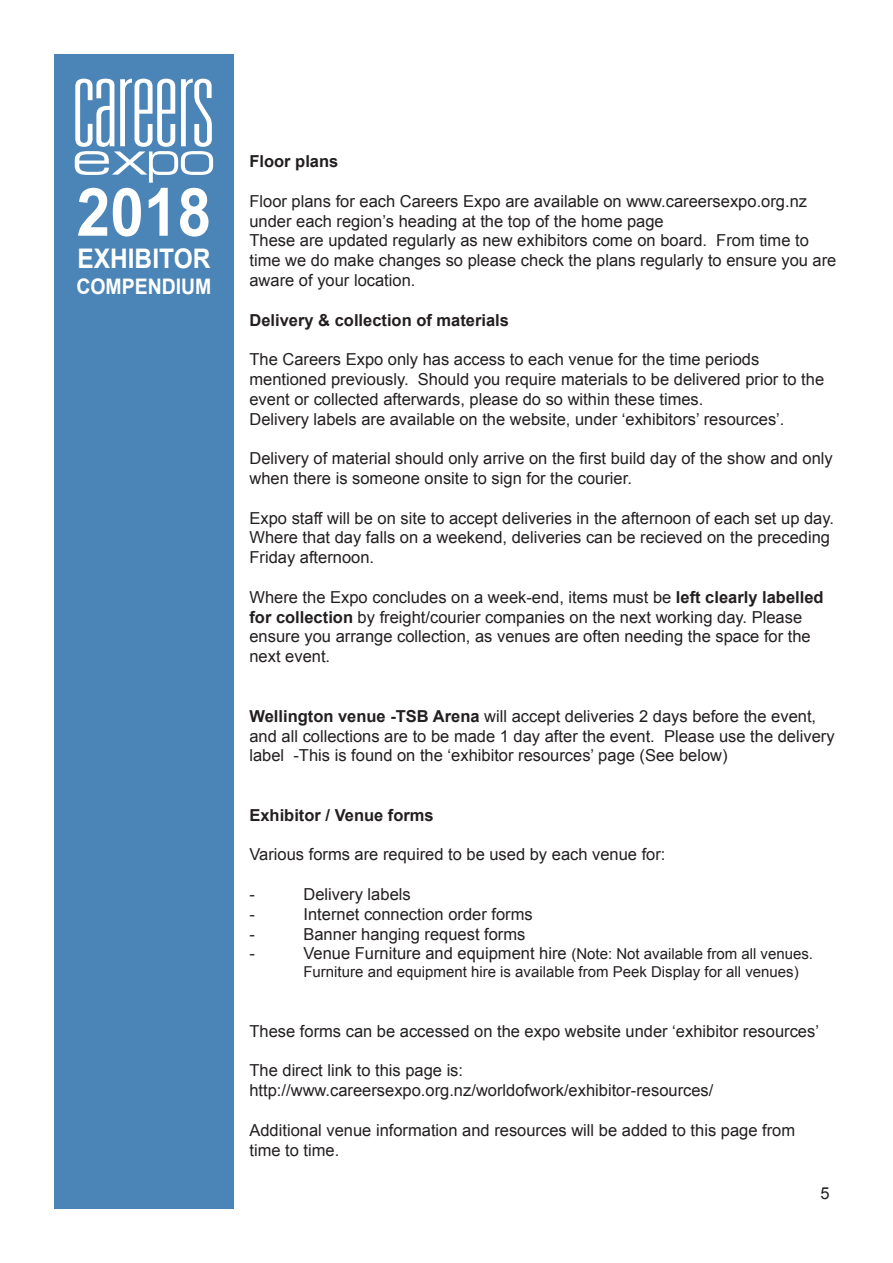
<style>
.page{position:relative;width:893px;height:1263px;background:#fff}
.page>*{position:absolute;margin:0;border:0;box-sizing:border-box;transform-origin:0 0}
.t1{font:700 66.75px "Arial";color:#fff;scale:.91 1}
.t2{font:700 27px "Arial";color:#fff;scale:.91 1}
.t3{font:700 21.45px "Arial";color:#fff;scale:.91 1}
.t4{font:16.5px/19.8px "Arial";color:#231f20}
.t5{font:700 16.5px "Arial";color:#231f20}
.t6{font:15px/18px "Arial";color:#231f20}
.s1{font-weight:700}
.s2{font-size:16.5px}
</style>
<div class="page">
<div style="left:54px;top:54px;width:180px;height:1155px;background:#4b84b6"></div>
<svg style="left:75px;top:79px;width:138px;height:104px"></svg>
<p class="t1" style="left:77px;top:168px;width:149px">2018</p>
<p class="t2" style="left:77px;top:241px;width:148px">EXHIBITOR</p>
<p class="t3" style="left:76px;top:272px;width:150px">COMPENDIUM</p>
<p class="t5" style="left:249px;top:150px;width:90px">Floor plans</p>
<p class="t4" style="left:249px;top:191px;width:588px">Floor plans for each Careers Expo are available on www.careersexpo.org.nz under each region’s heading at the top of the home page<br>These are updated regularly as new exhibitors come on board. From time to time we do make changes so please check the plans regularly to ensure you are aware of your location.</p>
<p class="t5" style="left:249px;top:309px;width:261px">Delivery &amp; collection of materials</p>
<p class="t4" style="left:249px;top:350px;width:576px">The Careers Expo only has access to each venue for the time periods mentioned previously. Should you require materials to be delivered prior to the event or collected afterwards, please do so within these times.</p>
<p class="t4" style="left:249px;top:409px;width:536px">Delivery labels are available on the website, under ‘exhibitors’ resources’.</p>
<p class="t4" style="left:249px;top:449px;width:585px">Delivery of material should only arrive on the first build day of the show and only when there is someone onsite to sign for the courier.</p>
<p class="t4" style="left:249px;top:508px;width:586px">Expo staff will be on site to accept deliveries in the afternoon of each set up day.<br>Where that day falls on a weekend, deliveries can be recieved on the preceding<br>Friday afternoon.</p>
<p class="t4" style="left:249px;top:587px;width:576px">Where the Expo concludes on a week-end, items must be <span class="s1">left clearly labelled for collection</span> by freight/courier companies on the next working day. Please ensure you arrange collection, as venues are often needing the space for the next event.</p>
<p class="t4" style="left:249px;top:706px;width:587px"><span class="s1">Wellington venue -TSB Arena</span> will accept deliveries 2 days before the event, and all collections are to be made 1 day after the event. Please use the delivery label -This is found on the ‘exhibitor resources’ page (See below)</p>
<p class="t5" style="left:249px;top:804px;width:186px">Exhibitor / Venue forms</p>
<p class="t4" style="left:249px;top:845px;width:418px">Various forms are required to be used by each venue for:</p>
<p class="t4" style="left:249px;top:884px;width:7px">-</p>
<p class="t4" style="left:303px;top:884px;width:109px">Delivery labels</p>
<p class="t4" style="left:249px;top:904px;width:7px">-</p>
<p class="t4" style="left:303px;top:904px;width:231px">Internet connection order forms</p>
<p class="t4" style="left:249px;top:924px;width:7px">-</p>
<p class="t4" style="left:303px;top:924px;width:223px">Banner hanging request forms</p>
<p class="t4" style="left:249px;top:944px;width:7px">-</p>
<p class="t6" style="left:303px;top:945px;width:511px"><span class="s2">Venue Furniture and equipment hire</span> (Note: Not available from all venues.<br>Furniture and equipment hire is available from Peek Display for all venues)</p>
<p class="t4" style="left:249px;top:1021px;width:571px">These forms can be accessed on the expo website under ‘exhibitor resources’</p>
<p class="t4" style="left:249px;top:1061px;width:215px">The direct link to this page is:</p>
<p class="t4" style="left:249px;top:1080px;width:465px">http://www.careersexpo.org.nz/worldofwork/exhibitor-resources/</p>
<p class="t4" style="left:249px;top:1120px;width:547px">Additional venue information and resources will be added to this page from time to time.</p>
<p class="t4" style="left:820px;top:1183px;width:11px">5</p>
</div>
